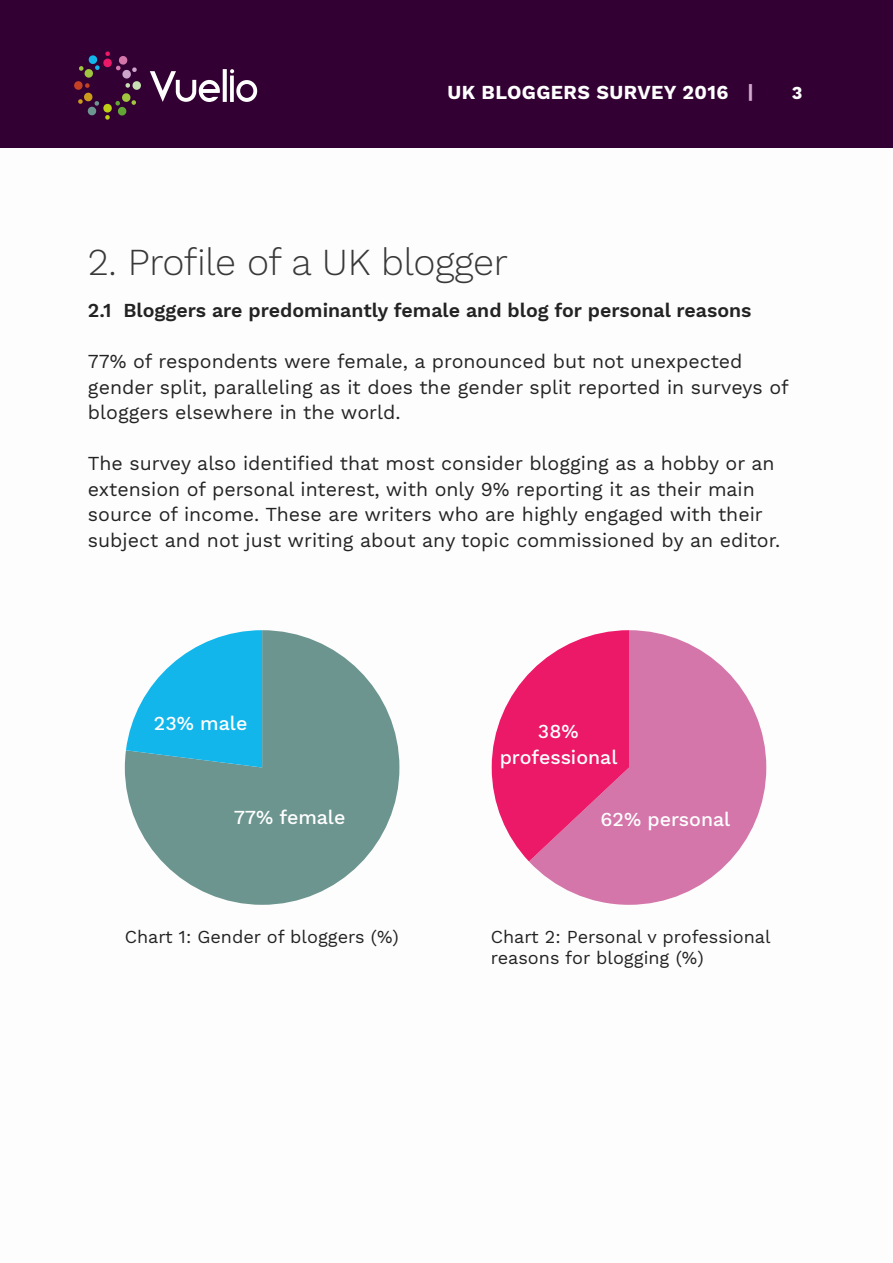
<style>
.page{position:relative;width:893px;height:1263px;background:#fff}
.page>*{position:absolute;margin:0;border:0;box-sizing:border-box;transform-origin:0 0}
.t1{font:300 37.5px "Work Sans";letter-spacing:-.01em;color:#393939}
.t2{font:19.5px/25.5px "Work Sans";color:#232323}
.t3{font:600 19.5px "Work Sans";color:#232323}
.t4{font:500 19.5px/25.5px "Work Sans";color:#fff;text-align:center}
.t5{font:700 19.5px "Work Sans";letter-spacing:.02em;color:#fff}
.t6{font:18px/21.6px "Work Sans";color:#232323}
.t7{font:700 18px "Work Sans";color:#fff}
.s1{color:#d0a9cd}
</style>
<div class="page">
<div style="left:0;top:0;width:893px;height:148px;background:#320033"></div>
<svg style="left:150px;top:69px;width:107px;height:33px"></svg>
<svg style="left:74px;top:51px;width:67px;height:69px"></svg>
<svg style="left:125px;top:630px;width:274px;height:275px;fill:#6c958f"></svg>
<svg style="left:126px;top:630px;width:136px;height:137px"></svg>
<svg style="left:529px;top:630px;width:237px;height:275px;fill:#d476aa"></svg>
<svg style="left:492px;top:630px;width:137px;height:231px"></svg>
<p class="t5" style="left:447px;top:81px;width:308px">UK BLOGGERS SURVEY 2016 <span class="s1">|</span></p>
<p class="t7" style="left:792px;top:82px;width:12px">3</p>
<h1 class="t1" style="left:88px;top:240px;width:421px">2. Profile of a UK blogger</h1>
<p class="t3" style="left:88px;top:299px;width:665px">2.1 Bloggers are predominantly female and blog for personal reasons</p>
<p class="t2" style="left:88px;top:350px;width:702px">77% of respondents were female, a pronounced but not unexpected gender split, paralleling as it does the gender split reported in surveys of bloggers elsewhere in the world.</p>
<p class="t2" style="left:88px;top:452px;width:694px">The survey also identified that most consider blogging as a hobby or an extension of personal interest, with only 9% reporting it as their main source of income. These are writers who are highly engaged with their subject and not just writing about any topic commissioned by an editor.</p>
<p class="t4" style="left:154px;top:711px;width:95px">23% male</p>
<p class="t4" style="left:234px;top:806px;width:113px">77% female</p>
<p class="t6" style="left:125px;top:927px;width:276px">Chart 1: Gender of bloggers (%)</p>
<p class="t4" style="left:500px;top:720px;width:119px">38% professional</p>
<p class="t4" style="left:601px;top:807px;width:131px">62% personal</p>
<p class="t6" style="left:491px;top:927px;width:281px">Chart 2: Personal v professional reasons for blogging (%)</p>
</div>
